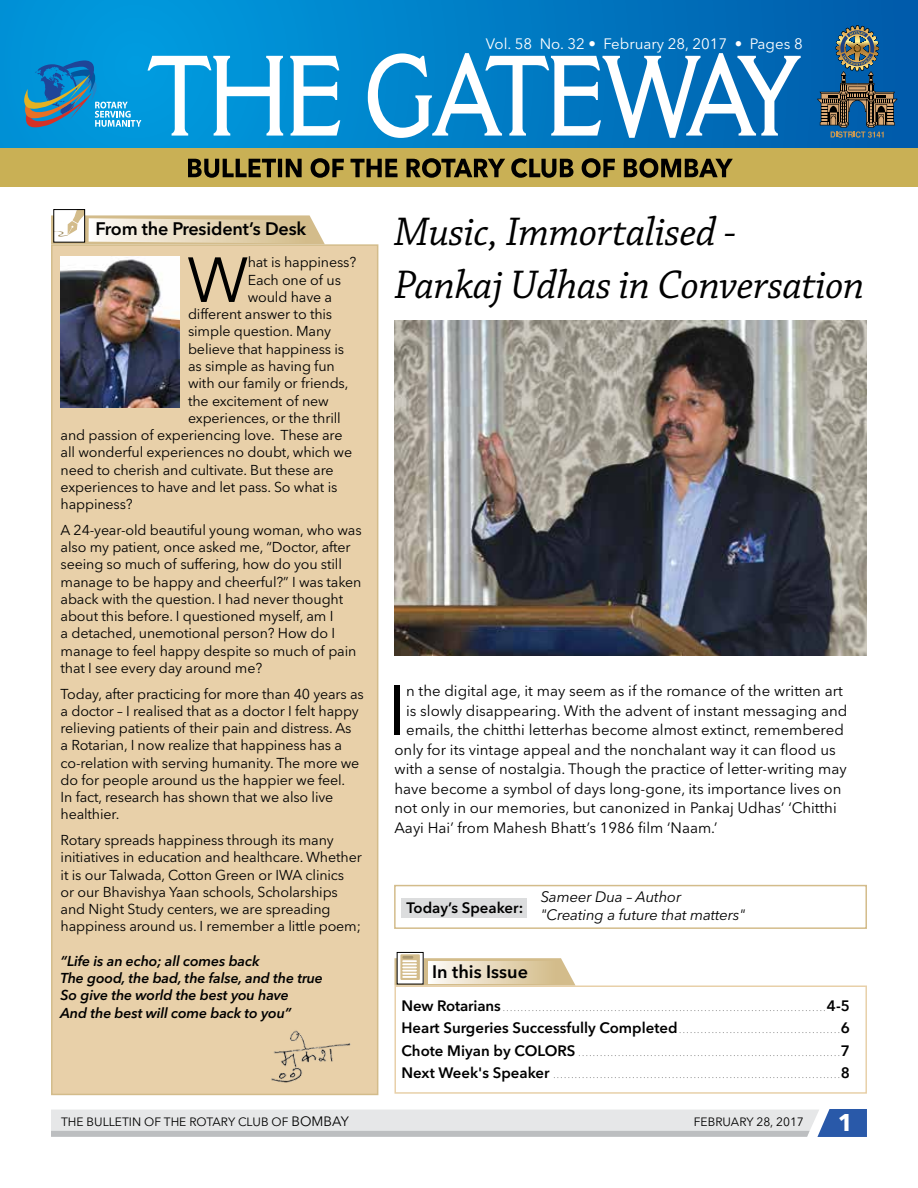
<style>
.page{position:relative;width:918px;height:1188px;background:#fff}
.page>*{position:absolute;margin:0;border:0;box-sizing:border-box;transform-origin:0 0}
.t1{font:70.05px "Avenir Next LT Pro";color:#000}
.t2{font:63px "Avenir Next LT Pro";color:#000}
.t3{font:italic 42px/52.5px "Chaparral Pro";letter-spacing:-.01em;color:#000}
.t4{font:700 24px "Avenir Next LT Pro";color:#fff}
.t5{font:600 18px "Avenir Next LT Pro";letter-spacing:-.01em;color:#000}
.t6{font:15px "Avenir Next LT Pro";color:#000}
.t7{font:200 15px/22.2px "Avenir Next LT Pro";color:#000;text-align:justify}
.t8{font:italic 15px/18px "Avenir Next LT Pro";letter-spacing:-.01em;color:#000}
.t9{font:15px "Avenir Next LT Pro";color:#fff}
.t10{font:600 15px "Avenir Next LT Pro";color:#000}
.t11{font:14.25px/17.2px "Avenir Next LT Pro";letter-spacing:-.01em;color:#000}
.t12{font:italic 600 14.25px/17.2px "Avenir Next LT Pro";letter-spacing:-.01em;color:#000}
.t13{font:12px "Avenir Next LT Pro";color:#000}
.s1{font-weight:600}
.s2{font-size:13.5px}
</style>
<div class="page">
<svg style="left:51px;top:1109px;width:816px;height:28px;background:#d4d8dd"></svg>
<img style="left:394px;top:321px;width:473px;height:335px">
<div style="left:51px;top:244px;width:327px;height:851px;background:#e8d0a9;border:2px solid #d3bc8b"></div>
<div style="left:394px;top:985px;width:473px;height:109px;border:2px solid #e8d0a9"></div>
<svg style="left:0;top:0;width:918px;height:148px;background:#007fc7"></svg>
<svg style="left:817px;top:25px;width:80px;height:113px;background:#39627f"></svg>
<svg style="left:148px;top:53px;width:653px;height:85px"></svg>
<div style="left:0;top:148px;width:918px;height:38px;background:#c9b055"></div>
<svg style="left:188px;top:158px;width:545px;height:20px"></svg>
<svg style="left:24px;top:60px;width:117px;height:67px;background:#298ec0"></svg>
<img style="left:61px;top:257px;width:119px;height:151px">
<svg style="left:51px;top:210px;width:274px;height:34px"></svg>
<div style="left:53px;top:209px;width:32px;height:34px;border:1px solid #000"></div>
<img style="left:271px;top:1030px;width:80px;height:53px">
<div style="left:400px;top:954px;width:20px;height:26px;background:#d3bc8b"></div>
<svg style="left:394px;top:956px;width:181px;height:29px"></svg>
<div style="left:402px;top:898px;width:125px;height:20px;background:#dcddde"></div>
<div style="left:394px;top:885px;width:473px;height:44px;border:2px solid #d3bc8b"></div>
<p class="t9" style="left:486px;top:35px;width:318px">Vol. 58 No. 32 • February 28, 2017 • Pages 8</p>
<p class="t5" style="left:95px;top:218px;width:212px">From the President’s Desk</p>
<h2 class="t2" style="left:187px;top:242px;width:63px">W</h2>
<p class="t11" style="left:248px;top:254px;width:110px">hat is happiness?</p>
<p class="t11" style="left:248px;top:271px;width:95px">Each one of us</p>
<p class="t11" style="left:248px;top:288px;width:86px">would have a</p>
<p class="t11" style="left:188px;top:306px;width:146px">different answer to this</p>
<p class="t11" style="left:188px;top:323px;width:145px">simple question. Many</p>
<p class="t11" style="left:188px;top:340px;width:158px">believe that happiness is</p>
<p class="t11" style="left:188px;top:357px;width:148px">as simple as having fun</p>
<p class="t11" style="left:188px;top:375px;width:162px">with our family or friends,</p>
<p class="t11" style="left:188px;top:392px;width:142px">the excitement of new</p>
<p class="t11" style="left:188px;top:409px;width:154px">experiences, or the thrill</p>
<p class="t11" style="left:61px;top:426px;width:283px">and passion of experiencing love. These are</p>
<p class="t11" style="left:61px;top:444px;width:293px">all wonderful experiences no doubt, which we</p>
<p class="t11" style="left:61px;top:461px;width:274px">need to cherish and cultivate. But these are</p>
<p class="t11" style="left:61px;top:478px;width:278px">experiences to have and let pass. So what is</p>
<p class="t11" style="left:61px;top:495px;width:74px">happiness?</p>
<p class="t11" style="left:61px;top:521px;width:303px">A 24-year-old beautiful young woman, who was also my patient, once asked me, “Doctor, after seeing so much of suffering, how do you still manage to be happy and cheerful?” I was taken aback with the question. I had never thought about this before. I questioned myself, am I<br>a detached, unemotional person? How do I manage to feel happy despite so much of pain that I see every day around me?</p>
<p class="t11" style="left:61px;top:685px;width:305px">Today, after practicing for more than 40 years as a doctor – I realised that as a doctor I felt happy relieving patients of their pain and distress. As<br>a Rotarian, I now realize that happiness has a co-relation with serving humanity. The more we do for people around us the happier we feel.<br>In fact, research has shown that we also live healthier.</p>
<p class="t11" style="left:61px;top:832px;width:303px">Rotary spreads happiness through its many initiatives in education and healthcare. Whether it is our Talwada, Cotton Green or IWA clinics<br>or our Bhavishya Yaan schools, Scholarships and Night Study centers, we are spreading happiness around us. I remember a little poem;</p>
<p class="t12" style="left:61px;top:952px;width:264px">“Life is an echo; all comes back<br>The good, the bad, the false, and the true So give the world the best you have<br>And the best will come back to you”</p>
<h3 class="t3" style="left:394px;top:207px;width:472px">Music, Immortalised -<br>Pankaj Udhas in Conversation</h3>
<h1 class="t1" style="left:388px;top:669px;width:20px">I</h1>
<p class="t6" style="left:406px;top:682px;width:438px">n the digital age, it may seem as if the romance of the written art</p>
<p class="t6" style="left:406px;top:701px;width:443px">is slowly disappearing. With the advent of instant messaging and</p>
<p class="t6" style="left:406px;top:721px;width:439px">emails, the chitthi letterhas become almost extinct, remembered</p>
<p class="t6" style="left:394px;top:740px;width:443px">only for its vintage appeal and the nonchalant way it can flood us</p>
<p class="t6" style="left:394px;top:760px;width:454px">with a sense of nostalgia. Though the practice of letter-writing may</p>
<p class="t6" style="left:394px;top:779px;width:448px">have become a symbol of days long-gone, its importance lives on</p>
<p class="t6" style="left:394px;top:799px;width:444px">not only in our memories, but canonized in Pankaj Udhas’ ‘Chitthi</p>
<p class="t6" style="left:394px;top:818px;width:324px">Aayi Hai’ from Mahesh Bhatt’s 1986 film ‘Naam.’</p>
<p class="t10" style="left:406px;top:898px;width:118px">Today’s Speaker:</p>
<p class="t8" style="left:541px;top:888px;width:206px">Sameer Dua – Author "Creating a future that matters"</p>
<p class="t5" style="left:432px;top:961px;width:97px">In this Issue</p>
<p class="t7" style="left:401px;top:995px;width:450px"><span class="s1">New Rotarians</span>..........................................................................................<span class="s1">4-5<br>Heart Surgeries Successfully Completed</span>.............................................<span class="s1">6<br>Chote Miyan by COLORS</span> .........................................................................<span class="s1">7<br>Next Week's Speaker</span> ................................................................................<span class="s1">8</span></p>
<p class="t13" style="left:61px;top:1115px;width:289px">The Bulletin of the Rotary Club of <span class="s2">Bombay</span></p>
<p class="t13" style="left:694px;top:1115px;width:112px">february 28, 2017</p>
<h3 class="t4" style="left:838px;top:1108px;width:17px">1</h3>
</div>
